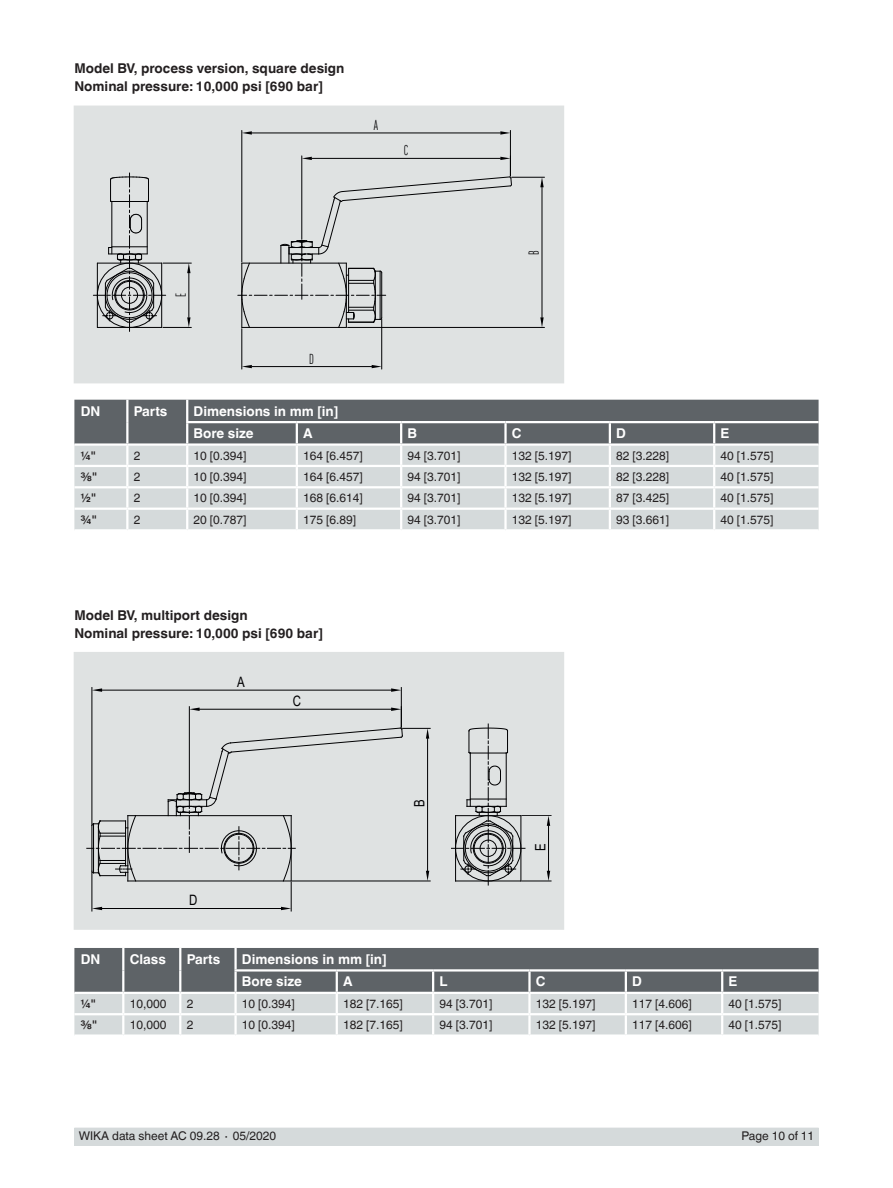
<style>
.page{position:relative;width:893px;height:1188px;background:#fff}
.page>*{position:absolute;margin:0;border:0;box-sizing:border-box;transform-origin:0 0}
.t1{font:14.4px "Arial";color:#000002;scale:.8 1}
.t2{font:14.1px "DIN Cond";color:#000002;scale:.8 1}
.t3{font:700 13.5px/18px "Helvetica World";color:#231f20}
.t4{font:700 13.5px/22.5px "Helvetica World";color:#fff}
.t5{font:12px "Helvetica World";color:#231f20}
.t6{font:700 12px "Helvetica World";color:#231f20}
</style>
<div class="page">
<div style="left:74px;top:1128px;width:745px;height:17px;background:#d5dadb"></div>
<div style="left:74px;top:106px;width:489px;height:277px;background:#dfe2e2"></div>
<svg style="left:93px;top:173px;width:98px;height:158px"></svg>
<hr style="left:348px;top:327px;width:196px;height:1px;background:#000002">
<hr style="left:512px;top:177px;width:32px;height:1px;background:#000002">
<hr style="left:542px;top:187px;width:1px;height:130px;background:#000002">
<svg style="left:540px;top:317px;width:4px;height:10px"></svg>
<svg style="left:540px;top:177px;width:4px;height:10px"></svg>
<hr style="left:510px;top:130px;width:1px;height:46px;background:#000002">
<hr style="left:242px;top:130px;width:1px;height:132px;background:#000002">
<hr style="left:252px;top:133px;width:248px;height:1px;background:#000002">
<svg style="left:500px;top:131px;width:10px;height:4px"></svg>
<svg style="left:242px;top:131px;width:10px;height:4px"></svg>
<hr style="left:242px;top:329px;width:1px;height:40px;background:#000002">
<hr style="left:381px;top:319px;width:1px;height:50px;background:#000002">
<hr style="left:252px;top:366px;width:120px;height:1px;background:#000002">
<svg style="left:242px;top:365px;width:10px;height:3px"></svg>
<svg style="left:372px;top:365px;width:10px;height:3px"></svg>
<svg style="left:238px;top:156px;width:274px;height:173px"></svg>
<div style="left:74px;top:488px;width:745px;height:41px;background:#d5dadb"></div>
<hr style="left:186px;top:488px;width:2px;height:20px;background:#fff">
<hr style="left:296px;top:488px;width:2px;height:20px;background:#fff">
<hr style="left:127px;top:508px;width:60px;height:2px;background:#fff">
<hr style="left:187px;top:508px;width:110px;height:2px;background:#fff">
<svg style="left:186px;top:510px;width:2px;height:19px"></svg>
<hr style="left:297px;top:508px;width:104px;height:2px;background:#fff">
<svg style="left:296px;top:510px;width:2px;height:19px"></svg>
<hr style="left:714px;top:508px;width:105px;height:2px;background:#fff">
<hr style="left:126px;top:488px;width:2px;height:20px;background:#fff">
<hr style="left:400px;top:488px;width:2px;height:20px;background:#fff">
<hr style="left:713px;top:488px;width:2px;height:20px;background:#fff">
<hr style="left:74px;top:508px;width:53px;height:2px;background:#fff">
<svg style="left:126px;top:510px;width:2px;height:19px"></svg>
<hr style="left:401px;top:508px;width:104px;height:2px;background:#fff">
<svg style="left:400px;top:510px;width:2px;height:19px"></svg>
<hr style="left:505px;top:508px;width:105px;height:2px;background:#fff">
<hr style="left:610px;top:508px;width:104px;height:2px;background:#fff">
<svg style="left:713px;top:510px;width:2px;height:19px"></svg>
<svg style="left:74px;top:400px;width:745px;height:86px;background:#9da2a4"></svg>
<hr style="left:504px;top:488px;width:3px;height:20px;background:#fff">
<hr style="left:609px;top:488px;width:2px;height:20px;background:#fff">
<hr style="left:504px;top:510px;width:3px;height:19px;background:#fff">
<svg style="left:609px;top:510px;width:2px;height:19px"></svg>
<hr style="left:126px;top:400px;width:2px;height:22px;background:#fff">
<hr style="left:126px;top:422px;width:2px;height:21px;background:#fff">
<hr style="left:186px;top:423px;width:2px;height:20px;background:#fff">
<hr style="left:296px;top:423px;width:2px;height:20px;background:#fff">
<hr style="left:186px;top:400px;width:2px;height:21px;background:#fff">
<hr style="left:186px;top:421px;width:111px;height:2px;background:#fff">
<hr style="left:297px;top:421px;width:104px;height:2px;background:#fff">
<hr style="left:401px;top:421px;width:104px;height:2px;background:#fff">
<hr style="left:505px;top:421px;width:105px;height:2px;background:#fff">
<hr style="left:610px;top:421px;width:104px;height:2px;background:#fff">
<hr style="left:714px;top:421px;width:105px;height:2px;background:#fff">
<div style="left:74px;top:653px;width:489px;height:276px;background:#dfe2e2"></div>
<hr style="left:92px;top:688px;width:1px;height:136px;background:#000002">
<hr style="left:401px;top:688px;width:1px;height:39px;background:#000002">
<hr style="left:102px;top:690px;width:289px;height:1px;background:#000002">
<svg style="left:92px;top:688px;width:10px;height:4px"></svg>
<svg style="left:391px;top:688px;width:10px;height:4px"></svg>
<svg style="left:451px;top:724px;width:100px;height:161px"></svg>
<svg style="left:87px;top:707px;width:343px;height:204px"></svg>
<div style="left:74px;top:652px;width:490px;height:278px;border:2px solid #dfe2e2"></div>
<svg style="left:74px;top:948px;width:745px;height:87px;background:#9ea3a5"></svg>
<hr style="left:529px;top:1034px;width:97px;height:3px;background:#fff">
<hr style="left:529px;top:992px;width:97px;height:2px;background:#fff">
<hr style="left:179px;top:948px;width:2px;height:22px;background:#fff">
<hr style="left:179px;top:970px;width:2px;height:22px;background:#fff">
<hr style="left:234px;top:972px;width:3px;height:20px;background:#fff">
<hr style="left:336px;top:972px;width:2px;height:20px;background:#fff">
<hr style="left:234px;top:948px;width:3px;height:21px;background:#fff">
<hr style="left:234px;top:969px;width:103px;height:3px;background:#fff">
<hr style="left:337px;top:969px;width:96px;height:3px;background:#fff">
<hr style="left:433px;top:969px;width:96px;height:3px;background:#fff">
<hr style="left:529px;top:969px;width:97px;height:3px;background:#fff">
<hr style="left:626px;top:969px;width:96px;height:3px;background:#fff">
<hr style="left:722px;top:969px;width:97px;height:3px;background:#fff">
<p class="t3" style="left:74px;top:60px;width:272px">Model BV, process version, square design<br>Nominal pressure: 10,000 psi [690 bar]</p>
<p class="t2" style="left:374px;top:117px;width:7px">A</p>
<p class="t2" style="left:404px;top:142px;width:7px">C</p>
<p class="t2" style="left:173px;top:297px;width:7px;rotate:-90deg">E</p>
<p class="t2" style="left:309px;top:350px;width:7px">D</p>
<p class="t2" style="left:526px;top:255px;width:7px;rotate:-90deg">B</p>
<p class="t4" style="left:81px;top:400px;width:21px">DN</p>
<p class="t4" style="left:134px;top:400px;width:35px">Parts</p>
<p class="t4" style="left:194px;top:400px;width:146px">Dimensions in mm [in]<br>Bore size</p>
<p class="t4" style="left:303px;top:422px;width:11px">A</p>
<p class="t4" style="left:408px;top:422px;width:11px">B</p>
<p class="t4" style="left:512px;top:422px;width:11px">C</p>
<p class="t4" style="left:616px;top:422px;width:11px">D</p>
<p class="t4" style="left:721px;top:422px;width:10px">E</p>
<p class="t6" style="left:81px;top:448px;width:17px">1/4"</p>
<p class="t5" style="left:134px;top:448px;width:8px">2</p>
<p class="t5" style="left:194px;top:448px;width:54px">10 [0.394]</p>
<p class="t5" style="left:303px;top:448px;width:61px">164 [6.457]</p>
<p class="t5" style="left:408px;top:448px;width:54px">94 [3.701]</p>
<p class="t5" style="left:512px;top:448px;width:61px">132 [5.197]</p>
<p class="t5" style="left:616px;top:448px;width:54px">82 [3.228]</p>
<p class="t5" style="left:721px;top:448px;width:54px">40 [1.575]</p>
<p class="t6" style="left:81px;top:470px;width:18px">3/8"</p>
<p class="t5" style="left:134px;top:470px;width:8px">2</p>
<p class="t5" style="left:194px;top:470px;width:54px">10 [0.394]</p>
<p class="t5" style="left:303px;top:470px;width:61px">164 [6.457]</p>
<p class="t5" style="left:408px;top:470px;width:54px">94 [3.701]</p>
<p class="t5" style="left:512px;top:470px;width:61px">132 [5.197]</p>
<p class="t5" style="left:616px;top:470px;width:54px">82 [3.228]</p>
<p class="t5" style="left:721px;top:470px;width:54px">40 [1.575]</p>
<p class="t6" style="left:81px;top:491px;width:17px">1/2"</p>
<p class="t5" style="left:134px;top:491px;width:8px">2</p>
<p class="t5" style="left:194px;top:491px;width:54px">10 [0.394]</p>
<p class="t5" style="left:303px;top:491px;width:61px">168 [6.614]</p>
<p class="t5" style="left:408px;top:491px;width:54px">94 [3.701]</p>
<p class="t5" style="left:512px;top:491px;width:61px">132 [5.197]</p>
<p class="t5" style="left:616px;top:491px;width:54px">87 [3.425]</p>
<p class="t5" style="left:721px;top:491px;width:54px">40 [1.575]</p>
<p class="t6" style="left:81px;top:513px;width:18px">¾"</p>
<p class="t5" style="left:134px;top:513px;width:8px">2</p>
<p class="t5" style="left:194px;top:513px;width:54px">20 [0.787]</p>
<p class="t5" style="left:303px;top:513px;width:54px">175 [6.89]</p>
<p class="t5" style="left:408px;top:513px;width:54px">94 [3.701]</p>
<p class="t5" style="left:512px;top:513px;width:61px">132 [5.197]</p>
<p class="t5" style="left:616px;top:513px;width:54px">93 [3.661]</p>
<p class="t5" style="left:721px;top:513px;width:54px">40 [1.575]</p>
<p class="t3" style="left:74px;top:606px;width:250px">Model BV, multiport design<br>Nominal pressure: 10,000 psi [690 bar]</p>
<p class="t1" style="left:237px;top:672px;width:11px">A</p>
<p class="t1" style="left:293px;top:691px;width:12px">C</p>
<p class="t1" style="left:189px;top:890px;width:12px">D</p>
<p class="t1" style="left:410px;top:807px;width:11px;rotate:-90deg">B</p>
<p class="t1" style="left:530px;top:851px;width:11px;rotate:-90deg">E</p>
<p class="t4" style="left:81px;top:948px;width:21px">DN</p>
<p class="t4" style="left:130px;top:948px;width:38px">Class</p>
<p class="t4" style="left:187px;top:948px;width:35px">Parts</p>
<p class="t4" style="left:242px;top:948px;width:146px">Dimensions in mm [in]<br>Bore size</p>
<p class="t4" style="left:343px;top:971px;width:11px">A</p>
<p class="t4" style="left:439px;top:971px;width:10px">L</p>
<p class="t4" style="left:536px;top:971px;width:11px">C</p>
<p class="t4" style="left:632px;top:971px;width:11px">D</p>
<p class="t4" style="left:729px;top:971px;width:10px">E</p>
<p class="t6" style="left:81px;top:997px;width:17px">1/4"</p>
<p class="t5" style="left:130px;top:997px;width:38px">10,000</p>
<p class="t5" style="left:187px;top:997px;width:8px">2</p>
<p class="t5" style="left:242px;top:997px;width:54px">10 [0.394]</p>
<p class="t5" style="left:343px;top:997px;width:61px">182 [7.165]</p>
<p class="t5" style="left:439px;top:997px;width:54px">94 [3.701]</p>
<p class="t5" style="left:536px;top:997px;width:61px">132 [5.197]</p>
<p class="t5" style="left:632px;top:997px;width:61px">117 [4.606]</p>
<p class="t5" style="left:729px;top:997px;width:54px">40 [1.575]</p>
<p class="t6" style="left:81px;top:1018px;width:18px">3/8"</p>
<p class="t5" style="left:130px;top:1018px;width:38px">10,000</p>
<p class="t5" style="left:187px;top:1018px;width:8px">2</p>
<p class="t5" style="left:242px;top:1018px;width:54px">10 [0.394]</p>
<p class="t5" style="left:343px;top:1018px;width:61px">182 [7.165]</p>
<p class="t5" style="left:439px;top:1018px;width:54px">94 [3.701]</p>
<p class="t5" style="left:536px;top:1018px;width:61px">132 [5.197]</p>
<p class="t5" style="left:632px;top:1018px;width:61px">117 [4.606]</p>
<p class="t5" style="left:729px;top:1018px;width:54px">40 [1.575]</p>
<p class="t5" style="left:79px;top:1129px;width:199px">WIKA data sheet AC 09.28 ∙ 05/2020</p>
<p class="t5" style="left:741px;top:1129px;width:74px">Page 10 of 11</p>
</div>
